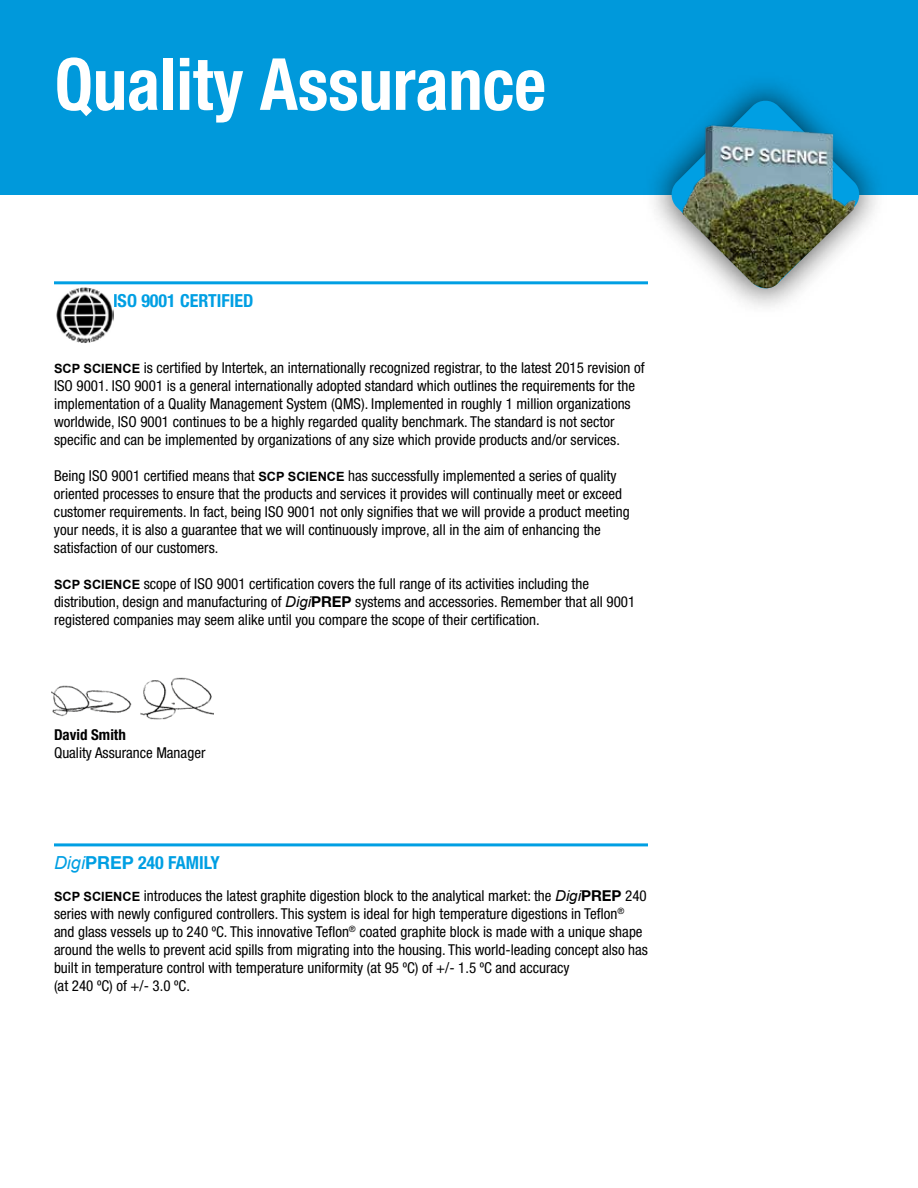
<style>
.page{position:relative;width:918px;height:1188px;background:#fff}
.page>*{position:absolute;margin:0;border:0;box-sizing:border-box;transform-origin:0 0}
.t1{font:700 condensed 72px "Helvetica Neue";color:#fff;scale:.95 1}
.t2{font:700 condensed 18px "Helvetica Neue";color:#009fe3}
.t3{font:condensed 15px/18px "Helvetica Neue";color:#000}
.t4{font:700 condensed 15px "Helvetica Neue";color:#000}
.s1{font-family:"Arial";font-weight:700;font-stretch:normal;font-size:12.75px}
.s2{font-family:"Arial";font-style:italic;font-stretch:normal}
.s3{font-weight:700;font-stretch:normal}
.s4{font-family:"Arial";font-weight:400;font-style:italic;font-stretch:normal}
.s5{font-stretch:normal}
</style>
<div class="page">
<div style="left:0;top:0;width:918px;height:195px;background:#0099db"></div>
<hr style="left:54px;top:281px;width:594px;height:3px;background:#009fe3">
<hr style="left:54px;top:843px;width:594px;height:3px;background:#009fe3">
<div style="left:643px;top:72px;width:245px;height:245px;background:#000;opacity:.75"></div>
<svg style="left:670px;top:99px;width:191px;height:191px"></svg>
<img style="left:671px;top:116px;width:202px;height:174px">
<img style="left:56px;top:287px;width:57px;height:56px">
<img style="left:51px;top:677px;width:162px;height:43px">
<h1 class="t1" style="left:55px;top:41px;width:519px">Quality Assurance</h1>
<p class="t2" style="left:113px;top:290px;width:142px">ISO 9001 CERTIFIED</p>
<p class="t3" style="left:54px;top:358px;width:592px"><span class="s1">SCP SCIENCE</span> is certified by Intertek, an internationally recognized registrar, to the latest 2015 revision of ISO 9001. ISO 9001 is a general internationally adopted standard which outlines the requirements for the implementation of a Quality Management System (QMS). Implemented in roughly 1 million organizations worldwide, ISO 9001 continues to be a highly regarded quality benchmark. The standard is not sector specific and can be implemented by organizations of any size which provide products and/or services.</p>
<p class="t3" style="left:54px;top:466px;width:577px">Being ISO 9001 certified means that <span class="s1">SCP SCIENCE</span> has successfully implemented a series of quality oriented processes to ensure that the products and services it provides will continually meet or exceed customer requirements. In fact, being ISO 9001 not only signifies that we will provide a product meeting your needs, it is also a guarantee that we will continuously improve, all in the aim of enhancing the satisfaction of our customers.</p>
<p class="t3" style="left:54px;top:574px;width:583px"><span class="s1">SCP SCIENCE</span> scope of ISO 9001 certification covers the full range of its activities including the distribution, design and manufacturing of <span class="s2">Digi</span><span class="s3">PREP</span> systems and accessories. Remember that all 9001 registered companies may seem alike until you compare the scope of their certification.</p>
<p class="t4" style="left:54px;top:726px;width:73px">David Smith</p>
<p class="t3" style="left:54px;top:744px;width:153px">Quality Assurance Manager</p>
<p class="t2" style="left:54px;top:852px;width:167px"><span class="s4">Digi</span><span class="s5">PREP</span> 240 FAMILY</p>
<p class="t3" style="left:54px;top:886px;width:595px"><span class="s1">SCP SCIENCE</span> introduces the latest graphite digestion block to the analytical market: the <span class="s2">Digi</span><span class="s3">PREP</span> 240 series with newly configured controllers. This system is ideal for high temperature digestions in Teflon<sup>® </sup>and glass vessels up to 240 ºC. This innovative Teflon<sup>®</sup> coated graphite block is made with a unique shape around the wells to prevent acid spills from migrating into the housing. This world-leading concept also has built in temperature control with temperature uniformity (at 95 ºC) of +/- 1.5 ºC and accuracy<br>(at 240 ºC) of +/- 3.0 ºC.</p>
</div>
